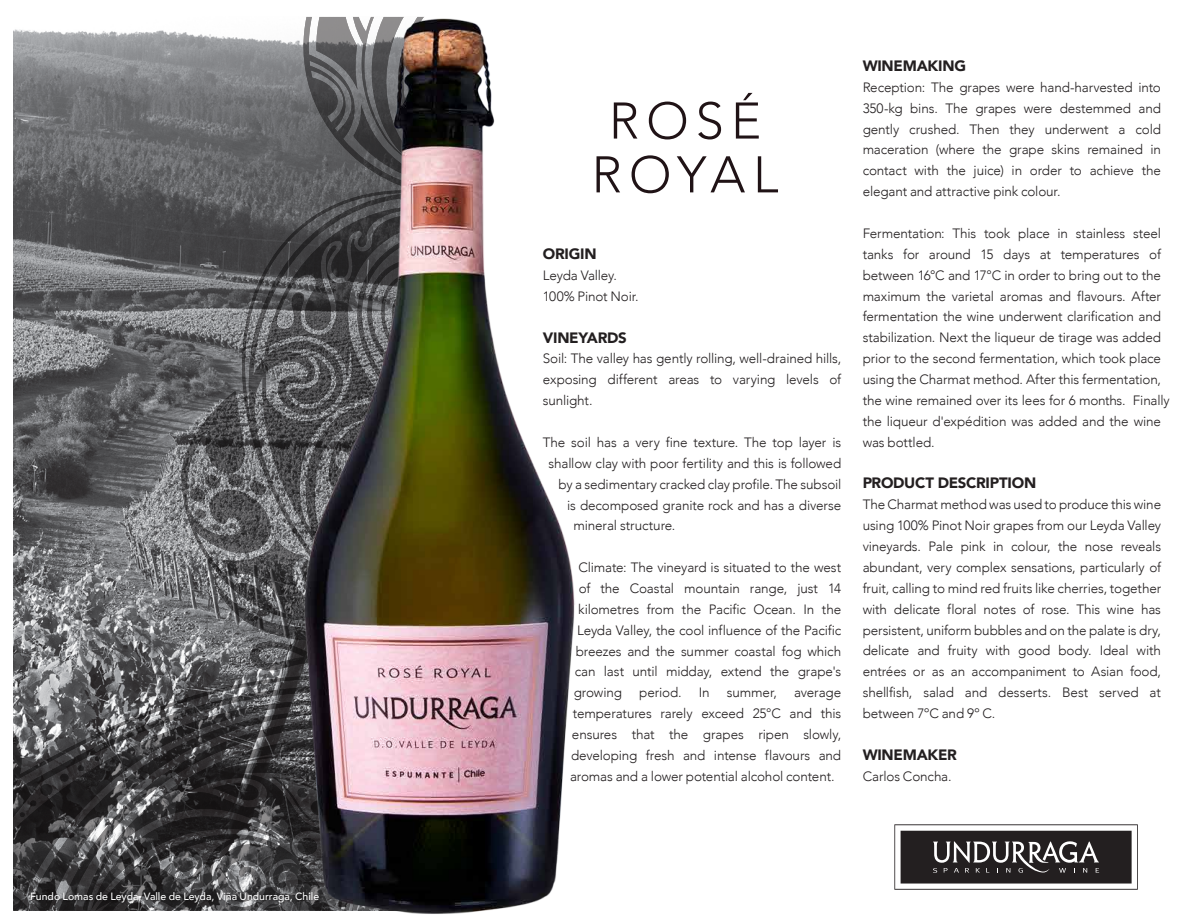
<style>
.page{position:relative;width:1188px;height:918px;background:#fff}
.page>*{position:absolute;margin:0;border:0;box-sizing:border-box;transform-origin:0 0}
.t1{font:300 51px/53.8px "Avenir";letter-spacing:.14em;color:#201316;text-align:center}
.t2{font:900 15px "Avenir";letter-spacing:-.015em;color:#231f20}
.t3{font:300 13.5px/20.9px "Avenir";letter-spacing:-.01em;color:#231f20;text-align:justify}
.t4{font:500 10.5px "Avenir";color:#fff}
</style>
<div class="page">
<svg style="left:13px;top:29px;width:217px;height:882px;background:#616163"></svg>
<svg style="left:32px;top:29px;width:97px;height:10px"></svg>
<svg style="left:143px;top:29px;width:87px;height:649px;background:#6f7072"></svg>
<svg style="left:894px;top:824px;width:244px;height:66px"></svg>
<img style="left:28px;top:888px;width:202px;height:19px">
<img style="left:230px;top:16px;width:345px;height:898px">
<p class="t4" style="left:30px;top:888px;width:291px">Fundo Lomas de Leyda, Valle de Leyda, Viña Undurraga, Chile</p>
<h1 class="t1" style="left:592px;top:94px;width:188px">ROSÉ<br>ROYAL</h1>
<p class="t2" style="left:543px;top:241px;width:55px">ORIGIN</p>
<p class="t3" style="left:543px;top:265px;width:97px">Leyda Valley.<br>100% Pinot Noir.</p>
<p class="t2" style="left:543px;top:324px;width:85px">VINEYARDS</p>
<p class="t3" style="left:543px;top:348px;width:300px">Soil: The valley has gently rolling, well-drained hills, exposing different areas to varying levels of sunlight.</p>
<p class="t3" style="left:543px;top:432px;width:300px">The soil has a very fine texture. The top layer is</p>
<p class="t3" style="left:549px;top:453px;width:294px">shallow clay with poor fertility and this is followed</p>
<p class="t3" style="left:558px;top:474px;width:284px">by a sedimentary cracked clay profile. The subsoil</p>
<p class="t3" style="left:567px;top:494px;width:276px">is decomposed granite rock and has a diverse</p>
<p class="t3" style="left:574px;top:515px;width:103px">mineral structure.</p>
<p class="t3" style="left:579px;top:557px;width:264px">Climate: The vineyard is situated to the west</p>
<p class="t3" style="left:579px;top:578px;width:264px">of the Coastal mountain range, just 14</p>
<p class="t3" style="left:578px;top:599px;width:265px">kilometres from the Pacific Ocean. In the</p>
<p class="t3" style="left:577px;top:620px;width:266px">Leyda Valley, the cool influence of the Pacific</p>
<p class="t3" style="left:576px;top:641px;width:267px">breezes and the summer coastal fog which</p>
<p class="t3" style="left:575px;top:661px;width:268px">can last until midday, extend the grape's</p>
<p class="t3" style="left:574px;top:682px;width:50px">growing</p>
<p class="t3" style="left:639px;top:682px;width:44px">period.</p>
<p class="t3" style="left:699px;top:682px;width:12px">In</p>
<p class="t3" style="left:727px;top:682px;width:52px">summer,</p>
<p class="t3" style="left:570px;top:682px;width:273px;text-indent:224px">average temperatures rarely exceed 25°C and this ensures that the grapes ripen slowly, developing fresh and intense flavours and aromas and a lower potential alcohol content.</p>
<p class="t2" style="left:863px;top:53px;width:105px">WINEMAKING</p>
<p class="t3" style="left:863px;top:77px;width:300px">Reception: The grapes were hand-harvested into 350-kg bins. The grapes were destemmed and gently crushed. Then they underwent a cold maceration (where the grape skins remained in contact with the juice) in order to achieve the elegant and attractive pink colour.</p>
<p class="t3" style="left:863px;top:223px;width:309px;text-align:left">Fermentation: This took place in stainless steel tanks for around 15 days at temperatures of between 16°C and 17°C in order to bring out to the maximum the varietal aromas and flavours. After fermentation the wine underwent clarification and stabilization. Next the liqueur de tirage was added prior to the second fermentation, which took place using the Charmat method. After this fermentation, the wine remained over its lees for 6 months. Finally the liqueur d'expédition was added and the wine was bottled.</p>
<p class="t2" style="left:863px;top:470px;width:175px">PRODUCT DESCRIPTION</p>
<p class="t3" style="left:863px;top:494px;width:300px">The Charmat method was used to produce this wine using 100% Pinot Noir grapes from our Leyda Valley vineyards. Pale pink in colour, the nose reveals abundant, very complex sensations, particularly of fruit, calling to mind red fruits like cherries, together with delicate floral notes of rose. This wine has persistent, uniform bubbles and on the palate is dry, delicate and fruity with good body. Ideal with entrées or as an accompaniment to Asian food, shellfish, salad and desserts. Best served at between 7ºC and 9º C.</p>
<p class="t2" style="left:863px;top:742px;width:96px">WINEMAKER</p>
<p class="t3" style="left:863px;top:766px;width:90px">Carlos Concha.</p>
</div>
